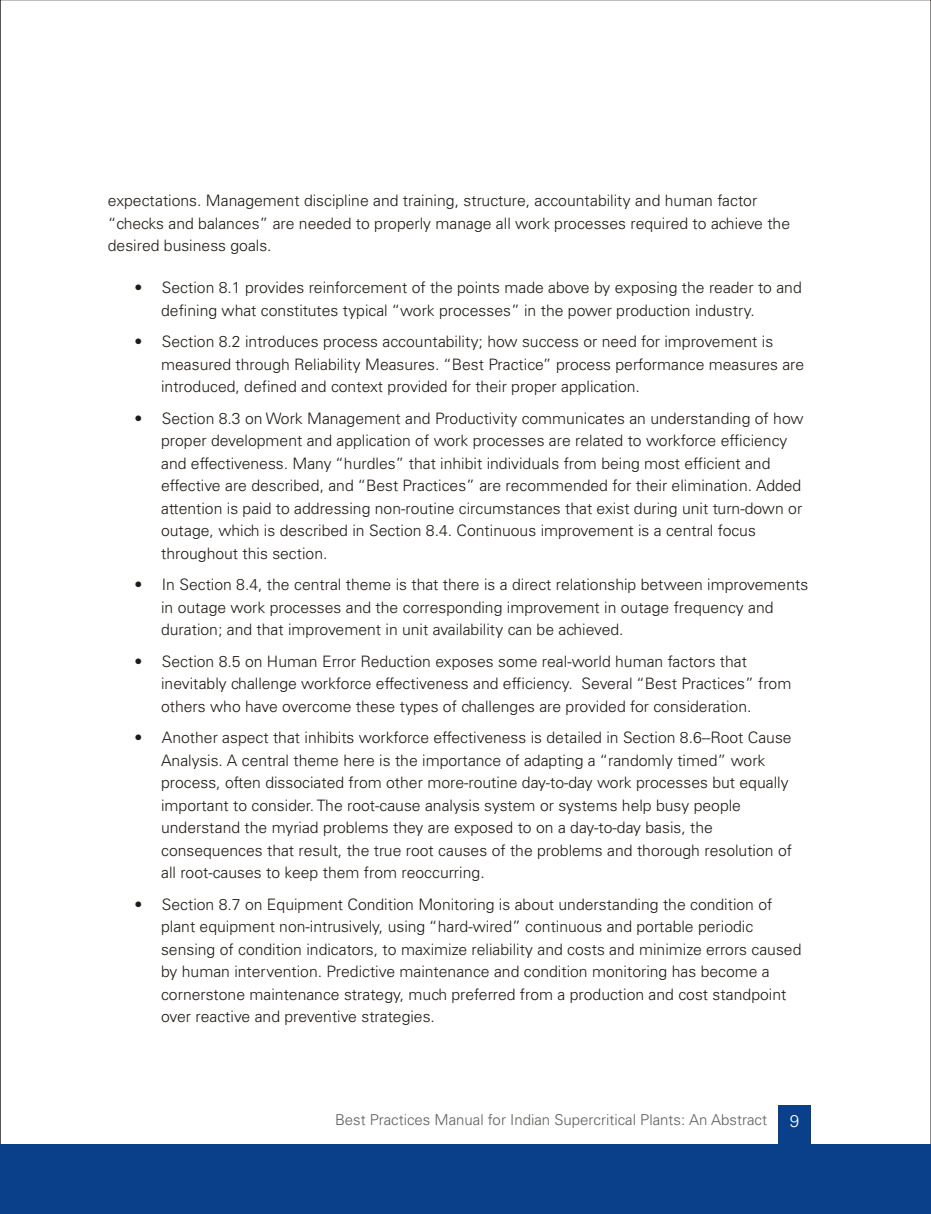
<style>
.page{position:relative;width:931px;height:1214px;background:#fff}
.page>*{position:absolute;margin:0;border:0;box-sizing:border-box;transform-origin:0 0}
.t1{font:300 16.95px "Univers 45";color:#fff}
.t2{font:300 15.75px/22.5px "Univers 45";color:#1f1a17}
.t3{font:300 15px "Univers 45";color:#615c5c}
</style>
<div class="page">
<svg style="left:0;top:0;width:1px;height:1143px"></svg>
<div style="left:778px;top:1105px;width:32px;height:60px;background:#0a408a"></div>
<div style="left:0;top:1143px;width:931px;height:70px;background:#0a408a"></div>
<p class="t2" style="left:108px;top:191px;width:684px">expectations. Management discipline and training, structure, accountability and human factor “checks and balances” are needed to properly manage all work processes required to achieve the desired business goals.</p>
<p class="t2" style="left:161px;top:278px;width:642px;text-indent:-27px">• Section 8.1 provides reinforcement of the points made above by exposing the reader to and defining what constitutes typical “work processes” in the power production industry.</p>
<p class="t2" style="left:161px;top:332px;width:644px;text-indent:-27px">• Section 8.2 introduces process accountability; how success or need for improvement is measured through Reliability Measures. “Best Practice” process performance measures are introduced, defined and context provided for their proper application.</p>
<p class="t2" style="left:161px;top:408px;width:644px;text-indent:-27px">• Section 8.3 on Work Management and Productivity communicates an understanding of how proper development and application of work processes are related to workforce efficiency and effectiveness. Many “hurdles” that inhibit individuals from being most efficient and effective are described, and “Best Practices” are recommended for their elimination. Added attention is paid to addressing non-routine circumstances that exist during unit turn-down or outage, which is described in Section 8.4. Continuous improvement is a central focus throughout this section.</p>
<p class="t2" style="left:161px;top:575px;width:648px;text-indent:-27px">• In Section 8.4, the central theme is that there is a direct relationship between improvements in outage work processes and the corresponding improvement in outage frequency and duration; and that improvement in unit availability can be achieved.</p>
<p class="t2" style="left:161px;top:651px;width:632px;text-indent:-27px">• Section 8.5 on Human Error Reduction exposes some real-world human factors that inevitably challenge workforce effectiveness and efficiency. Several “Best Practices” from others who have overcome these types of challenges are provided for consideration.</p>
<p class="t2" style="left:161px;top:728px;width:632px;text-indent:-27px">• Another aspect that inhibits workforce effectiveness is detailed in Section 8.6--Root Cause Analysis. A central theme here is the importance of adapting a “randomly timed” work process, often dissociated from other more-routine day-to-day work processes but equally important to consider. The root-cause analysis system or systems help busy people understand the myriad problems they are exposed to on a day-to-day basis, the consequences that result, the true root causes of the problems and thorough resolution of all root-causes to keep them from reoccurring.</p>
<p class="t2" style="left:161px;top:894px;width:642px;text-indent:-27px">• Section 8.7 on Equipment Condition Monitoring is about understanding the condition of plant equipment non-intrusively, using “hard-wired” continuous and portable periodic sensing of condition indicators, to maximize reliability and costs and minimize errors caused by human intervention. Predictive maintenance and condition monitoring has become a cornerstone maintenance strategy, much preferred from a production and cost standpoint over reactive and preventive strategies.</p>
<p class="t3" style="left:335px;top:1114px;width:433px">Best Practices Manual for Indian Supercritical Plants: An Abstract</p>
<p class="t1" style="left:790px;top:1114px;width:11px">9</p>
</div>
